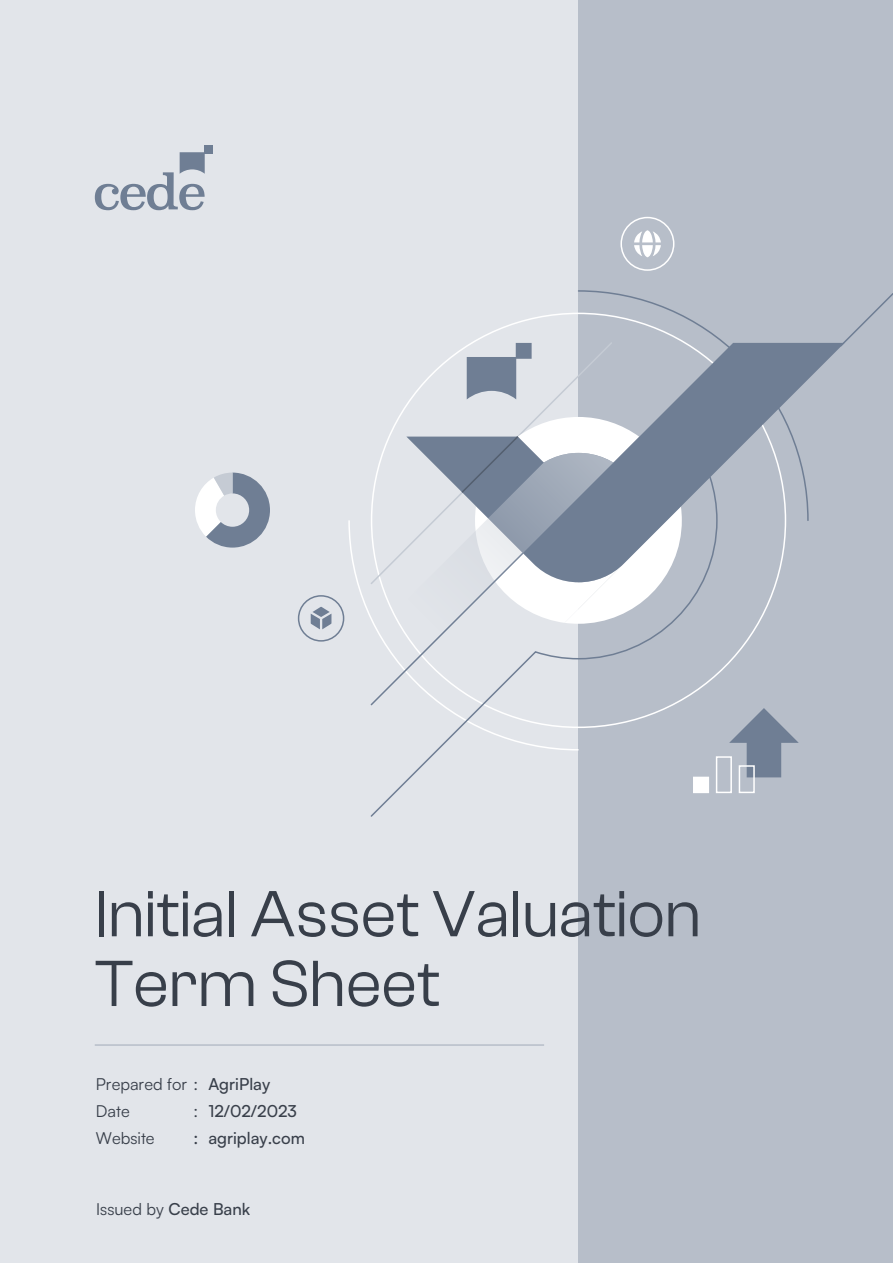
<style>
.page{position:relative;width:893px;height:1263px;background:#fff}
.page>*{position:absolute;margin:0;border:0;box-sizing:border-box;transform-origin:0 0}
.t1{font:67.5px/69.8px "Clash Grotesk";color:#383f4a}
.t2{font:16.5px/27px "Satoshi";color:#383f4a}
.t3{font:500 16.5px "Satoshi";color:#383f4a}
.s1{font-weight:500}
.s2{font-weight:400}
</style>
<div class="page">
<div style="left:0;top:0;width:578px;height:1263px;background:#e2e5ea"></div>
<div style="left:578px;top:0;width:315px;height:1263px;background:#b7bec9"></div>
<svg style="left:95px;top:152px;width:110px;height:58px"></svg>
<div style="left:204px;top:145px;width:8px;height:8px;background:#6f7e94"></div>
<svg style="left:729px;top:708px;width:70px;height:69px"></svg>
<div style="left:739px;top:765px;width:16px;height:28px;border:2px solid #fff"></div>
<div style="left:716px;top:756px;width:16px;height:37px;border:2px solid #fff"></div>
<svg style="left:577px;top:290px;width:148px;height:53px"></svg>
<svg style="left:370px;top:582px;width:348px;height:235px"></svg>
<svg style="left:406px;top:343px;width:433px;height:239px"></svg>
<svg style="left:839px;top:293px;width:54px;height:55px"></svg>
<svg style="left:467px;top:343px;width:65px;height:56px"></svg>
<svg style="left:369px;top:417px;width:313px;height:290px"></svg>
<svg style="left:371px;top:453px;width:242px;height:252px"></svg>
<div style="left:620px;top:217px;width:54px;height:54px;border:2px solid #fff;border-radius:50%"></div>
<svg style="left:634px;top:230px;width:27px;height:27px"></svg>
<div style="left:298px;top:595px;width:46px;height:47px;border:2px solid #6f7e94;border-radius:50%"></div>
<svg style="left:311px;top:607px;width:20px;height:22px"></svg>
<svg style="left:195px;top:473px;width:75px;height:75px"></svg>
<hr style="left:95px;top:1044px;width:449px;height:2px;background:#b7bec9">
<h1 class="t1" style="left:95px;top:878px;width:608px">Initial Asset Valuation<br>Term Sheet</h1>
<p class="t2" style="left:96px;top:1070px;width:176px">Prepared for : <span class="s1">AgriPlay<br></span>Date</p>
<p class="t3" style="left:193px;top:1100px;width:105px"><span class="s2">:</span> 12/02/2023</p>
<p class="t2" style="left:96px;top:1124px;width:60px">Website</p>
<p class="t3" style="left:193px;top:1127px;width:113px">: agriplay.com</p>
<p class="t2" style="left:96px;top:1195px;width:156px">Issued by <span class="s1">Cede Bank</span></p>
</div>
